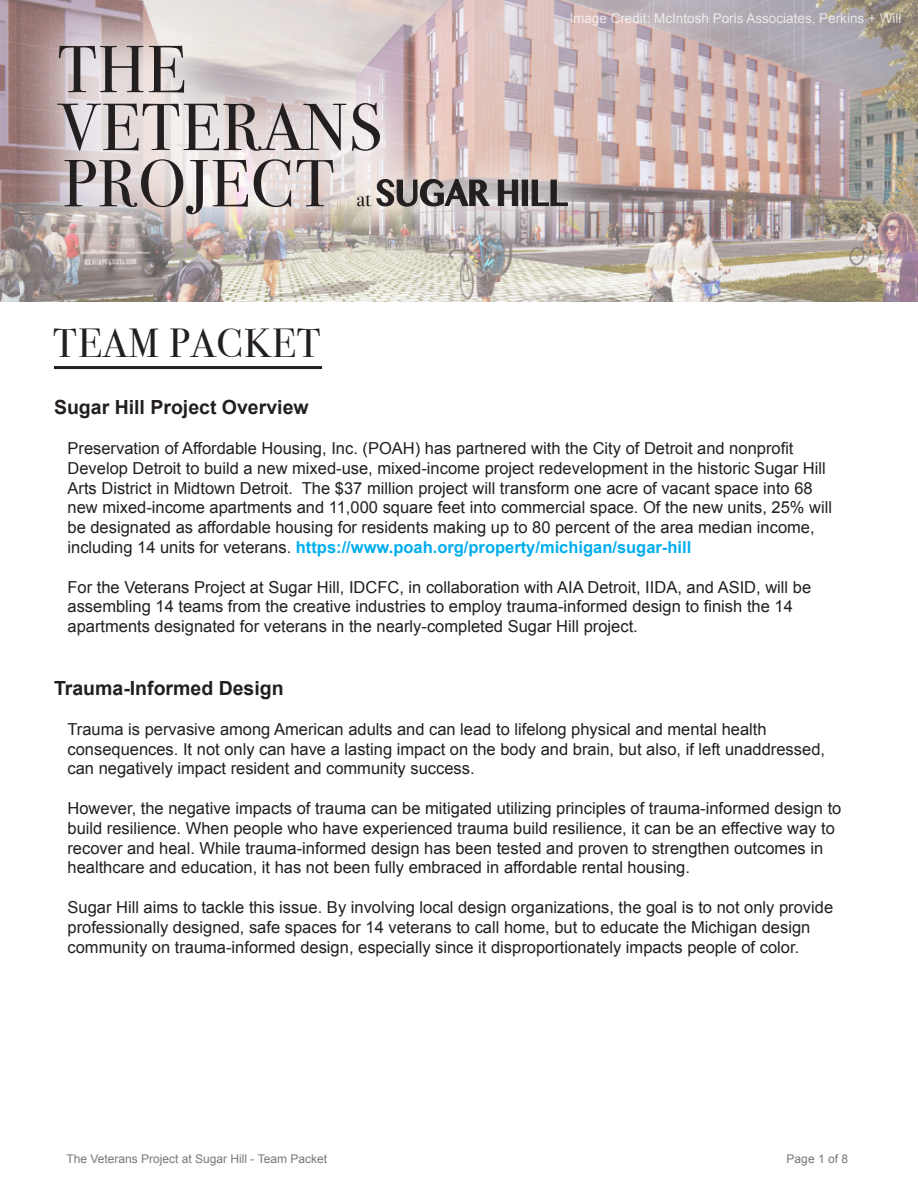
<style>
.page{position:relative;width:918px;height:1188px;background:#fff}
.page>*{position:absolute;margin:0;border:0;box-sizing:border-box;transform-origin:0 0}
.Paragraph_Style_1{font:40.5px "Bodoni Svty Two ITCTT";letter-spacing:.03em;color:#231f20}
.t1{font:700 19.5px "Arial";color:#231f20}
.Paragraph_Style_1-2{font:16.5px/19.8px "Arial";color:#231f20}
.t2{font:13.5px "Arial";color:#fff}
.t3{font:12px "Arial";color:#76787b}
.s1{font-weight:700;color:#00aeef}
</style>
<div class="page">
<img style="left:0;top:0;width:918px;height:302px">
<div style="left:3px;top:0;width:619px;height:269px;background:#fff;opacity:.75"></div>
<svg style="left:57px;top:103px;width:323px;height:48px;background:#b4adad"></svg>
<svg style="left:64px;top:159px;width:270px;height:55px;background:#b5adad"></svg>
<svg style="left:59px;top:46px;width:125px;height:47px;background:#aba3a4"></svg>
<svg style="left:357px;top:179px;width:211px;height:28px;background:#878181"></svg>
<hr style="left:54px;top:366px;width:268px;height:3px;background:#231f20">
<p class="Paragraph_Style_1" style="left:53px;top:310px;width:269px">TEAM PACKET</p>
<p class="t2" style="left:569px;top:10px;width:333px">Image Credit: McIntosh Poris Associates, Perkins + Will</p>
<p class="t1" style="left:54px;top:395px;width:256px">Sugar Hill Project Overview</p>
<p class="Paragraph_Style_1-2" style="left:68px;top:438px;width:766px">Preservation of Affordable Housing, Inc. (POAH) has partnered with the City of Detroit and nonprofit Develop Detroit to build a new mixed-use, mixed-income project redevelopment in the historic Sugar Hill Arts District in Midtown Detroit. The $37 million project will transform one acre of vacant space into 68 new mixed-income apartments and 11,000 square feet into commercial space. Of the new units, 25% will be designated as affordable housing for residents making up to 80 percent of the area median income, including 14 units for veterans. <span class="s1">https://www.poah.org/property/michigan/sugar-hill</span></p>
<p class="Paragraph_Style_1-2" style="left:68px;top:577px;width:745px">For the Veterans Project at Sugar Hill, IDCFC, in collaboration with AIA Detroit, IIDA, and ASID, will be assembling 14 teams from the creative industries to employ trauma-informed design to finish the 14 apartments designated for veterans in the nearly-completed Sugar Hill project.</p>
<p class="t1" style="left:54px;top:675px;width:231px">Trauma-Informed Design</p>
<p class="Paragraph_Style_1-2" style="left:68px;top:719px;width:759px">Trauma is pervasive among American adults and can lead to lifelong physical and mental health consequences. It not only can have a lasting impact on the body and brain, but also, if left unaddressed, can negatively impact resident and community success.</p>
<p class="Paragraph_Style_1-2" style="left:68px;top:798px;width:775px">However, the negative impacts of trauma can be mitigated utilizing principles of trauma-informed design to build resilience. When people who have experienced trauma build resilience, it can be an effective way to recover and heal. While trauma-informed design has been tested and proven to strengthen outcomes in healthcare and education, it has not been fully embraced in affordable rental housing.</p>
<p class="Paragraph_Style_1-2" style="left:68px;top:897px;width:767px">Sugar Hill aims to tackle this issue. By involving local design organizations, the goal is to not only provide professionally designed, safe spaces for 14 veterans to call home, but to educate the Michigan design community on trauma-informed design, especially since it disproportionately impacts people of color.</p>
<p class="t3" style="left:67px;top:1151px;width:262px">The Veterans Project at Sugar Hill - Team Packet</p>
<p class="t3" style="left:787px;top:1151px;width:63px">Page 1 of 8</p>
</div>
